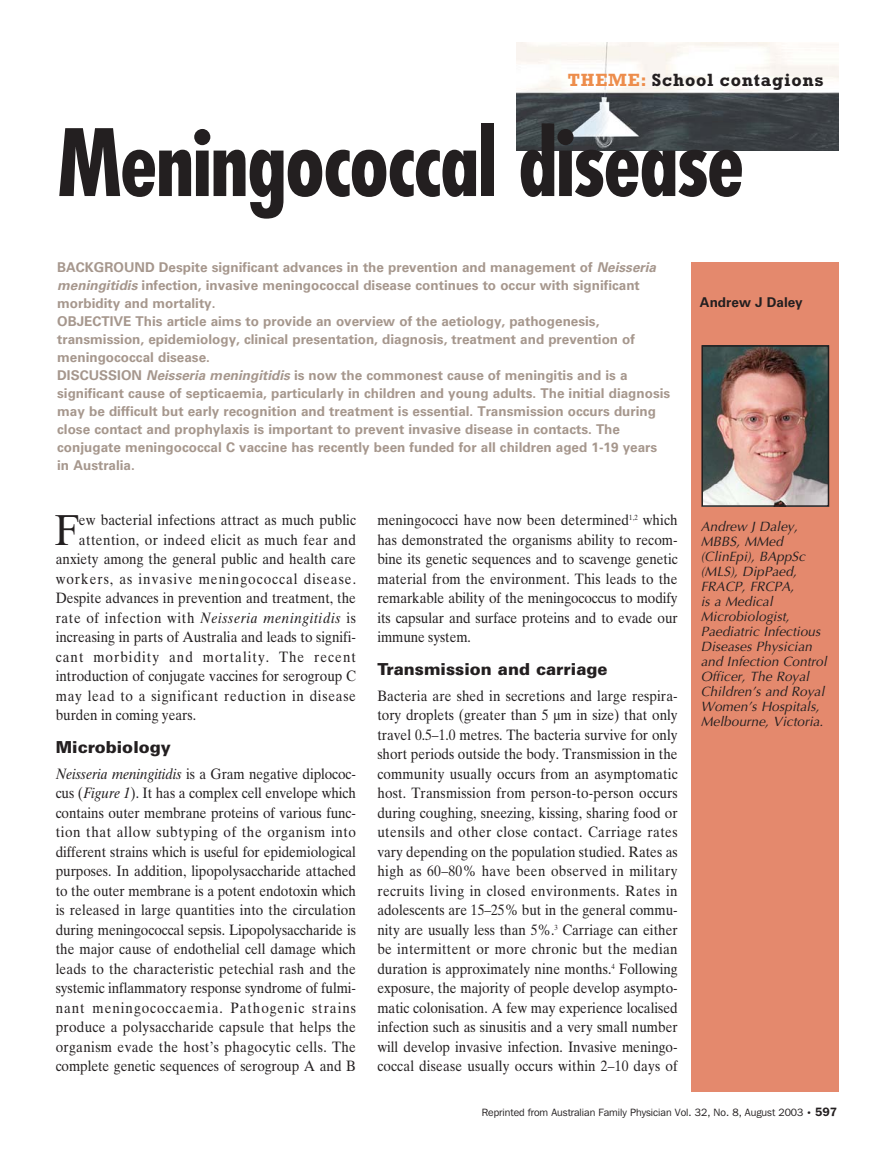
<style>
.page{position:relative;width:893px;height:1169px;background:#fff}
.page>*{position:absolute;margin:0;border:0;box-sizing:border-box;transform-origin:0 0}
.t1{font:700 condensed 90px "Futura";letter-spacing:-.015em;color:#231f20}
.t2{font:43.2px "Times Ten";color:#231f20;scale:.9 1}
.t3{font:700 18px "Rockwell";letter-spacing:.045em;color:#231f20}
.t4{font:900 16.5px "Univers";color:#231f20}
.t5{font:15px/19.5px "Times Ten";color:#231f20;text-align:justify;scale:.9 1}
.t6{font:15px "Times Ten";letter-spacing:.075em;color:#231f20;scale:.9 1}
.t7{font:15px "Times Ten";letter-spacing:.045em;color:#231f20;scale:.9 1}
.t8{font:15px "Times Ten";letter-spacing:.05em;color:#231f20;scale:.9 1}
.t9{font:15px "Times Ten";letter-spacing:.03em;color:#231f20;scale:.9 1}
.t10{font:700 13.5px/18px "Univers";color:#a6978d}
.t11{font:italic 13.5px/15px "Optima";letter-spacing:.005em;color:#231f20}
.t12{font:700 13.5px "Univers";color:#231f20}
.t13{font:10.5px "Franklin Gothic IT Cby BT";color:#231f20}
.s1{color:#ed8d4c}
.s2{font-style:italic}
.s3{font-size:9px}
.s4{font-weight:600;font-size:12px}
</style>
<div class="page">
<img style="left:517px;top:43px;width:321px;height:108px">
<div style="left:691px;top:262px;width:147px;height:829px;background:#e4896d"></div>
<img style="left:704px;top:348px;width:122px;height:156px">
<div style="left:701px;top:345px;width:128px;height:162px;border:2px solid #231f20"></div>
<p class="t3" style="left:568px;top:74px;width:257px"><span class="s1">THEME:</span> School contagions</p>
<h1 class="t1" style="left:57px;top:123px;width:688px">Meningococcal disease</h1>
<p class="t10" style="left:57px;top:260px;width:614px">BACKGROUND Despite significant advances in the prevention and management of <span class="s2">Neisseria meningitidis</span> infection, invasive meningococcal disease continues to occur with significant morbidity and mortality.<br>OBJECTIVE This article aims to provide an overview of the aetiology, pathogenesis, transmission, epidemiology, clinical presentation, diagnosis, treatment and prevention of meningococcal disease.<br>DISCUSSION <span class="s2">Neisseria meningitidis</span> is now the commonest cause of meningitis and is a significant cause of septicaemia, particularly in children and young adults. The initial diagnosis may be difficult but early recognition and treatment is essential. Transmission occurs during close contact and prophylaxis is important to prevent invasive disease in contacts. The conjugate meningococcal C vaccine has recently been funded for all children aged 1-19 years in Australia.</p>
<h2 class="t2" style="left:55px;top:514px;width:28px">F</h2>
<p class="t5" style="left:79px;top:512px;width:309px">ew bacterial infections attract as much public</p>
<p class="t9" style="left:79px;top:534px;width:309px">attention, or indeed elicit as much fear and</p>
<p class="t5" style="left:56px;top:551px;width:335px">anxiety among the general public and health care</p>
<p class="t6" style="left:56px;top:573px;width:335px">workers, as invasive meningococcal disease.</p>
<p class="t5" style="left:56px;top:590px;width:335px">Despite advances in prevention and treatment, the</p>
<p class="t7" style="left:56px;top:612px;width:335px">rate of infection with <span class="s2">Neisseria meningitidis</span> is</p>
<p class="t5" style="left:56px;top:629px;width:335px">increasing in parts of Australia and leads to signifi-</p>
<p class="t6" style="left:56px;top:651px;width:335px">cant morbidity and mortality. The recent</p>
<p class="t5" style="left:56px;top:668px;width:335px">introduction of conjugate vaccines for serogroup C</p>
<p class="t8" style="left:56px;top:690px;width:335px">may lead to a significant reduction in disease</p>
<p class="t5" style="left:56px;top:707px;width:157px">burden in coming years.</p>
<p class="t4" style="left:56px;top:741px;width:117px">Microbiology</p>
<p class="t5" style="left:56px;top:765px;width:335px"><span class="s2">Neisseria meningitidis</span> is a Gram negative diplococ&shy;cus (<span class="s2">Figure 1</span>). It has a complex cell envelope which contains outer membrane proteins of various func&shy;tion that allow subtyping of the organism into different strains which is useful for epidemiological purposes. In addition, lipopolysaccharide attached to the outer membrane is a potent endotoxin which is released in large quantities into the circulation during meningococcal sepsis. Lipopolysaccharide is the major cause of endothelial cell damage which leads to the characteristic petechial rash and the systemic inflammatory response syndrome of fulmi&shy;nant meningococcaemia. Pathogenic strains produce a polysaccharide capsule that helps the organism evade the host’s phagocytic cells. The complete genetic sequences of serogroup A and B</p>
<p class="t5" style="left:377px;top:512px;width:335px">meningococci have now been determined<sup>1,2</sup> which has demonstrated the organisms ability to recom&shy;bine its genetic sequences and to scavenge genetic material from the environment. This leads to the remarkable ability of the meningococcus to modify its capsular and surface proteins and to evade our immune system.</p>
<p class="t4" style="left:377px;top:663px;width:232px">Transmission and carriage</p>
<p class="t5" style="left:377px;top:687px;width:335px">Bacteria are shed in secretions and large respira&shy;tory droplets (greater than 5 µm in size) that only travel 0.5–1.0 metres. The bacteria survive for only short periods outside the body. Transmission in the community usually occurs from an asymptomatic host. Transmission from person-to-person occurs during coughing, sneezing, kissing, sharing food or utensils and other close contact. Carriage rates vary depending on the population studied. Rates as high as 60–80% have been observed in military recruits living in closed environments. Rates in adolescents are 15–25% but in the general commu&shy;nity are usually less than 5%.<sup>3</sup> Carriage can either be intermittent or more chronic but the median duration is approximately nine months.<sup>4</sup> Following exposure, the majority of people develop asympto&shy;matic colonisation. A few may experience localised infection such as sinusitis and a very small number will develop invasive infection. Invasive meningo&shy;coccal disease usually occurs within 2–10 days of</p>
<p class="t12" style="left:700px;top:298px;width:104px">Andrew J Daley</p>
<p class="t11" style="left:700px;top:520px;width:128px">Andrew J Daley,<br>MBBS, MMed (ClinEpi), BAppSc (MLS), DipPaed,<br>FRACP, FRCPA,<br>is a Medical<br>Microbiologist,<br>Paediatric Infectious<br>Diseases Physician and Infection Control<br>Officer, The Royal<br>Children’s and Royal<br>Women’s Hospitals,<br>Melbourne, Victoria.</p>
<p class="t13" style="left:482px;top:1108px;width:356px">Reprinted from Australian Family Physician Vol. 32, No. 8, August 2003 <span class="s3">•</span> <span class="s4">597</span></p>
</div>
